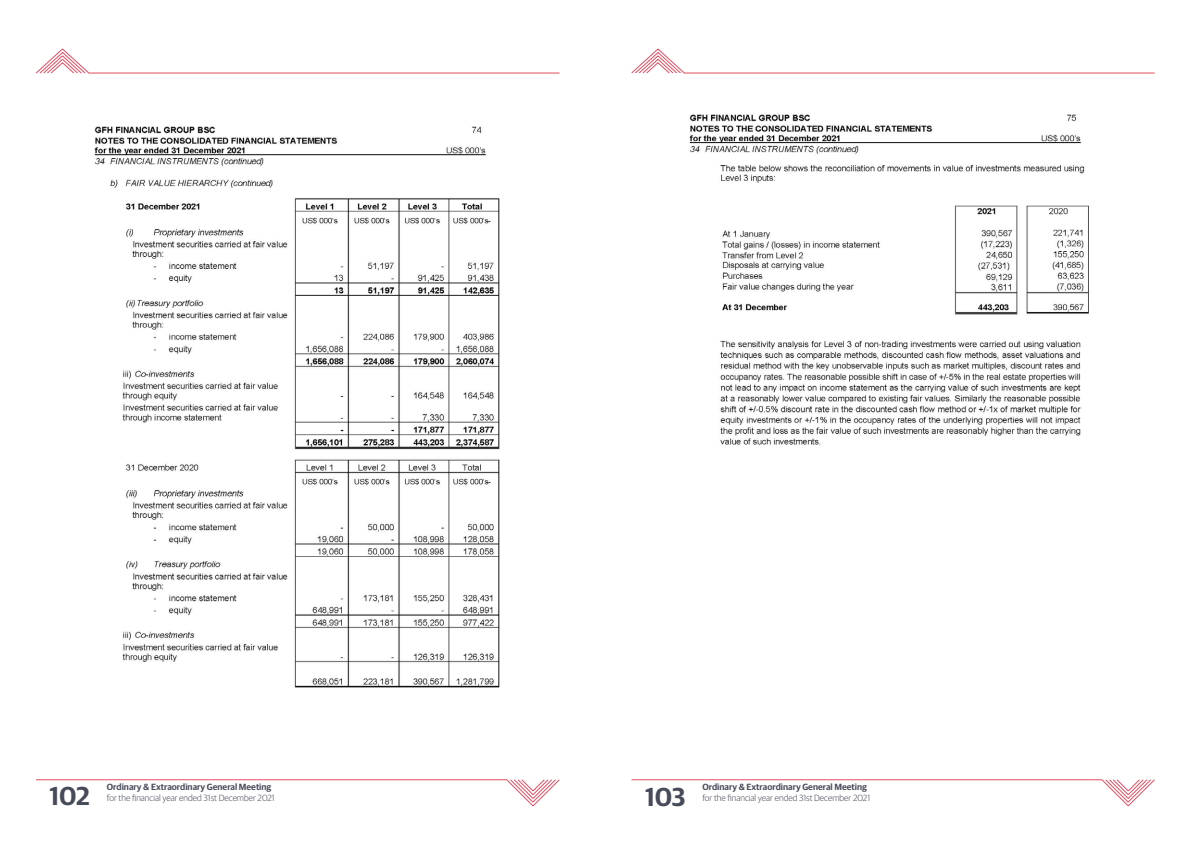
<style>
.page{position:relative;width:1191px;height:842px;background:#fff}
.page>*{position:absolute;margin:0;border:0;box-sizing:border-box;transform-origin:0 0}
.t1{font:600 26px "Guardian Sans";letter-spacing:-.005em;color:#474b59}
.t2{font:300 9px "Guardian Sans";color:#474b59}
.t3{font:600 9px "Guardian Sans";color:#474b59}
</style>
<div class="page">
<svg style="left:631px;top:48px;width:524px;height:26px"></svg>
<svg style="left:36px;top:48px;width:524px;height:26px"></svg>
<svg style="left:631px;top:779px;width:524px;height:28px"></svg>
<svg style="left:36px;top:779px;width:524px;height:28px"></svg>
<img style="left:94px;top:126px;width:406px;height:562px">
<img style="left:689px;top:114px;width:400px;height:331px">
<p class="t3" style="left:107px;top:780px;width:166px">Ordinary &amp; Extraordinary General Meeting</p>
<p class="t2" style="left:107px;top:791px;width:169px">for the financial year ended 31st December 2021</p>
<h1 class="t1" style="left:645px;top:777px;width:42px">103</h1>
<p class="t3" style="left:702px;top:780px;width:166px">Ordinary &amp; Extraordinary General Meeting</p>
<h1 class="t1" style="left:50px;top:777px;width:42px">102</h1>
<p class="t2" style="left:702px;top:792px;width:169px">for the financial year ended 31st December 2021</p>
</div>
